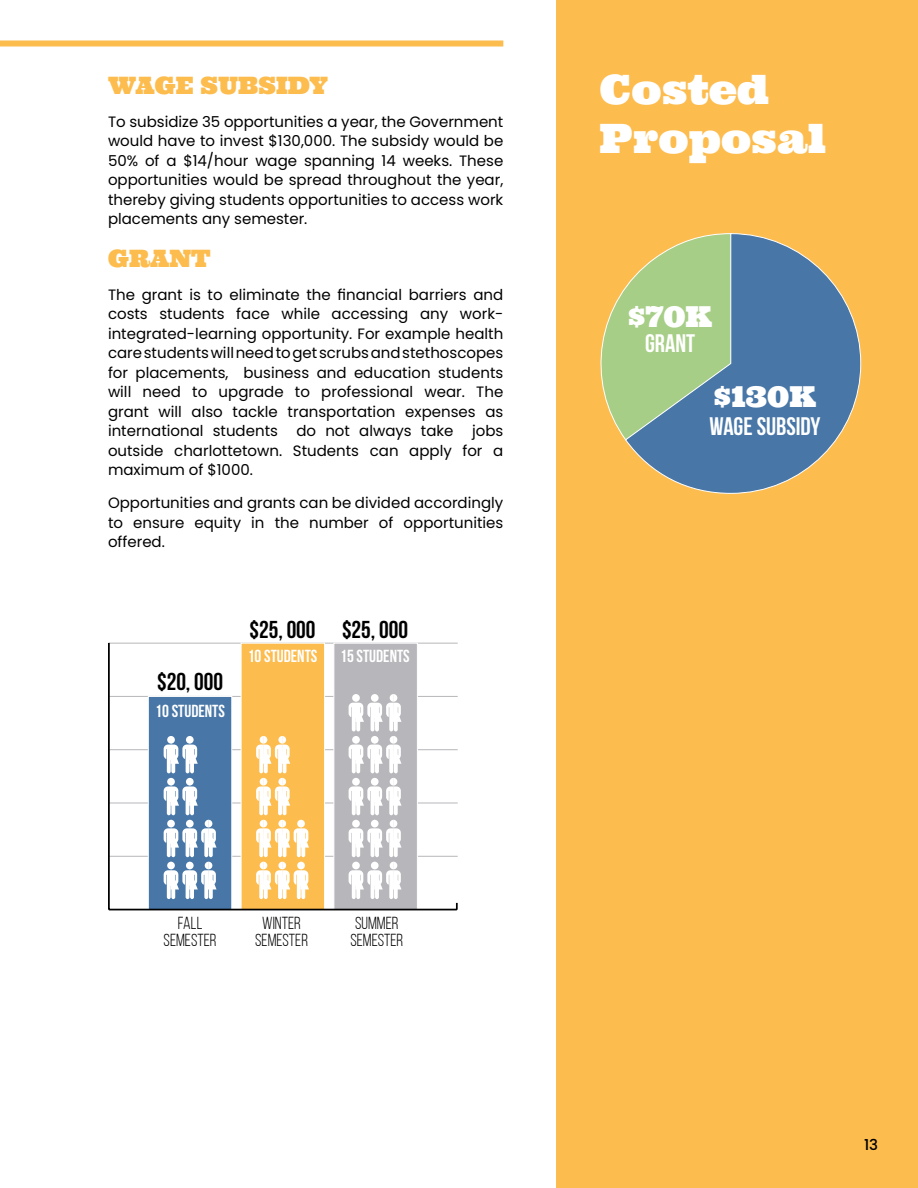
<style>
.page{position:relative;width:918px;height:1188px;background:#fff}
.page>*{position:absolute;margin:0;border:0;box-sizing:border-box;transform-origin:0 0}
.t1{font:40.5px/49.5px "Ultra";color:#fff}
.t2{font:28.95px "Ultra";color:#fff}
.t3{font:700 25.2px "Bebas Neue";color:#fff}
.t4{font:700 24.3px "Bebas Neue";color:#000}
.t5{font:24px "Ultra";color:#fdbc4e}
.t6{font:17.4px/17.4px "Bebas Neue";color:#000;text-align:center}
.t7{font:700 17.4px "Bebas Neue";color:#fff}
.t8{font:15px/19.5px "Poppins";color:#000;text-align:justify}
.t9{font:500 15px "Poppins";color:#000}
</style>
<div class="page">
<hr style="left:109px;top:856px;width:349px;height:1px;background:#b7b7bb">
<hr style="left:109px;top:803px;width:349px;height:1px;background:#b7b7bb">
<hr style="left:109px;top:749px;width:349px;height:1px;background:#b7b7bb">
<hr style="left:109px;top:696px;width:349px;height:1px;background:#b7b7bb">
<hr style="left:109px;top:643px;width:349px;height:1px;background:#b7b7bb">
<div style="left:557px;top:0;width:361px;height:1188px;background:#fdbc4e"></div>
<svg style="left:600px;top:288px;width:25px;height:152px"></svg>
<svg style="left:625px;top:233px;width:236px;height:261px"></svg>
<div style="left:333px;top:643px;width:85px;height:267px;background:#b7b7bb;border:1px solid #fff"></div>
<div style="left:241px;top:643px;width:84px;height:267px;background:#fdbc4e;border:1px solid #fff"></div>
<div style="left:148px;top:696px;width:84px;height:214px;background:#4776a7;border:1px solid #fff"></div>
<hr style="left:109px;top:909px;width:348px;height:1px;background:#000">
<hr style="left:108px;top:643px;width:2px;height:267px;background:#000">
<svg style="left:456px;top:903px;width:2px;height:7px"></svg>
<div style="left:0;top:40px;width:503px;height:6px;background:#fdbc4e"></div>
<svg style="left:164px;top:736px;width:53px;height:163px"></svg>
<svg style="left:256px;top:736px;width:53px;height:163px"></svg>
<svg style="left:349px;top:694px;width:53px;height:205px"></svg>
<h3 class="t5" style="left:108px;top:70px;width:221px">WAGE SUBSIDY</h3>
<p class="t8" style="left:108px;top:112px;width:397px">To subsidize 35 opportunities a year, the Government would have to invest $130,000. The subsidy would be 50% of a $14/hour wage spanning 14 weeks. These opportunities would be spread throughout the year, thereby giving students opportunities to access work placements any semester.</p>
<h3 class="t5" style="left:108px;top:243px;width:104px">GRANT</h3>
<p class="t8" style="left:108px;top:285px;width:397px">The grant is to eliminate the financial barriers and costs students face while accessing any work&shy;integrated-learning opportunity. For example health care students will need to get scrubs and stethoscopes for placements, business and education students will need to upgrade to professional wear. The grant will also tackle transportation expenses as international students do not always take jobs outside charlottetown. Students can apply for a maximum of $1000.</p>
<p class="t8" style="left:108px;top:493px;width:397px">Opportunities and grants can be divided accordingly to ensure equity in the number of opportunities offered.</p>
<h3 class="t4" style="left:250px;top:616px;width:160px">$25, 000 $25, 000</h3>
<h3 class="t4" style="left:157px;top:668px;width:68px">$20, 000</h3>
<p class="t7" style="left:155px;top:701px;width:71px">10 STUDENTS</p>
<p class="t7" style="left:248px;top:647px;width:71px">10 STUDENTS</p>
<p class="t7" style="left:340px;top:647px;width:71px">15 STUDENTS</p>
<p class="t6" style="left:164px;top:914px;width:54px">FALL<br>SEMESTER</p>
<p class="t6" style="left:255px;top:914px;width:54px">WINTER<br>SEMESTER</p>
<p class="t6" style="left:350px;top:914px;width:54px;text-align:left">SUMMER<br>SEMESTER</p>
<h1 class="t1" style="left:600px;top:64px;width:228px">Costed<br>Proposal</h1>
<h2 class="t2" style="left:628px;top:298px;width:86px">$70K</h2>
<h3 class="t3" style="left:645px;top:330px;width:52px">GRANT</h3>
<h2 class="t2" style="left:714px;top:378px;width:104px">$130K</h2>
<h3 class="t3" style="left:710px;top:412px;width:112px">WAGE SUBSIDY</h3>
<p class="t9" style="left:864px;top:1136px;width:16px">13</p>
</div>
